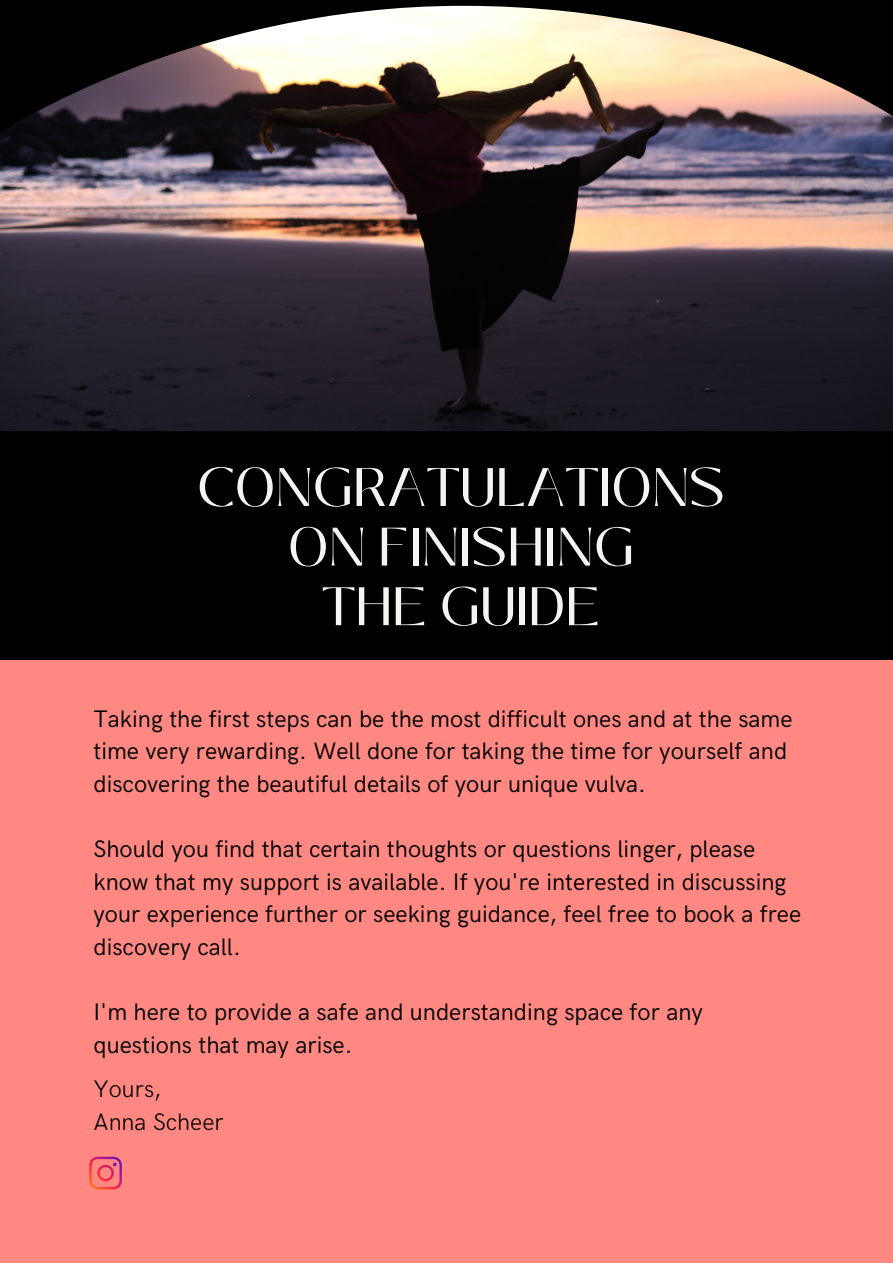
<style>
.page{position:relative;width:893px;height:1264px;background:#fff}
.page>*{position:absolute;margin:0;border:0;box-sizing:border-box;transform-origin:0 0}
.t1{font:54px "Black Mango";color:#f6f4f0}
.t2{font:24px/32.5px "HK Grotesk";color:#000}
.t3{font:300 24px "HK Grotesk";color:#000}
</style>
<div class="page">
<div style="left:0;top:0;width:892px;height:1262px;background:#ff8882"></div>
<div style="left:0;top:0;width:892px;height:659px;background:#000"></div>
<img style="left:0;top:6px;width:892px;height:425px">
<svg style="left:89px;top:1156px;width:33px;height:33px"></svg>
<p class="t1" style="left:197px;top:446px;width:529px">CONGRATULATIONS</p>
<p class="t1" style="left:288px;top:506px;width:348px">ON FINISHING</p>
<p class="t1" style="left:321px;top:565px;width:280px">THE GUIDE</p>
<p class="t2" style="left:93px;top:703px;width:700px">Taking the first steps can be the most difficult ones and at the same time very rewarding. Well done for taking the time for yourself and discovering the beautiful details of your unique vulva.</p>
<p class="t2" style="left:93px;top:833px;width:709px">Should you find that certain thoughts or questions linger, please know that my support is available. If you're interested in discussing your experience further or seeking guidance, feel free to book a free discovery call.</p>
<p class="t2" style="left:93px;top:996px;width:611px">I'm here to provide a safe and understanding space for any questions that may arise.</p>
<p class="t3" style="left:93px;top:1075px;width:69px">Yours,</p>
<p class="t3" style="left:93px;top:1108px;width:132px">Anna Scheer</p>
</div>
